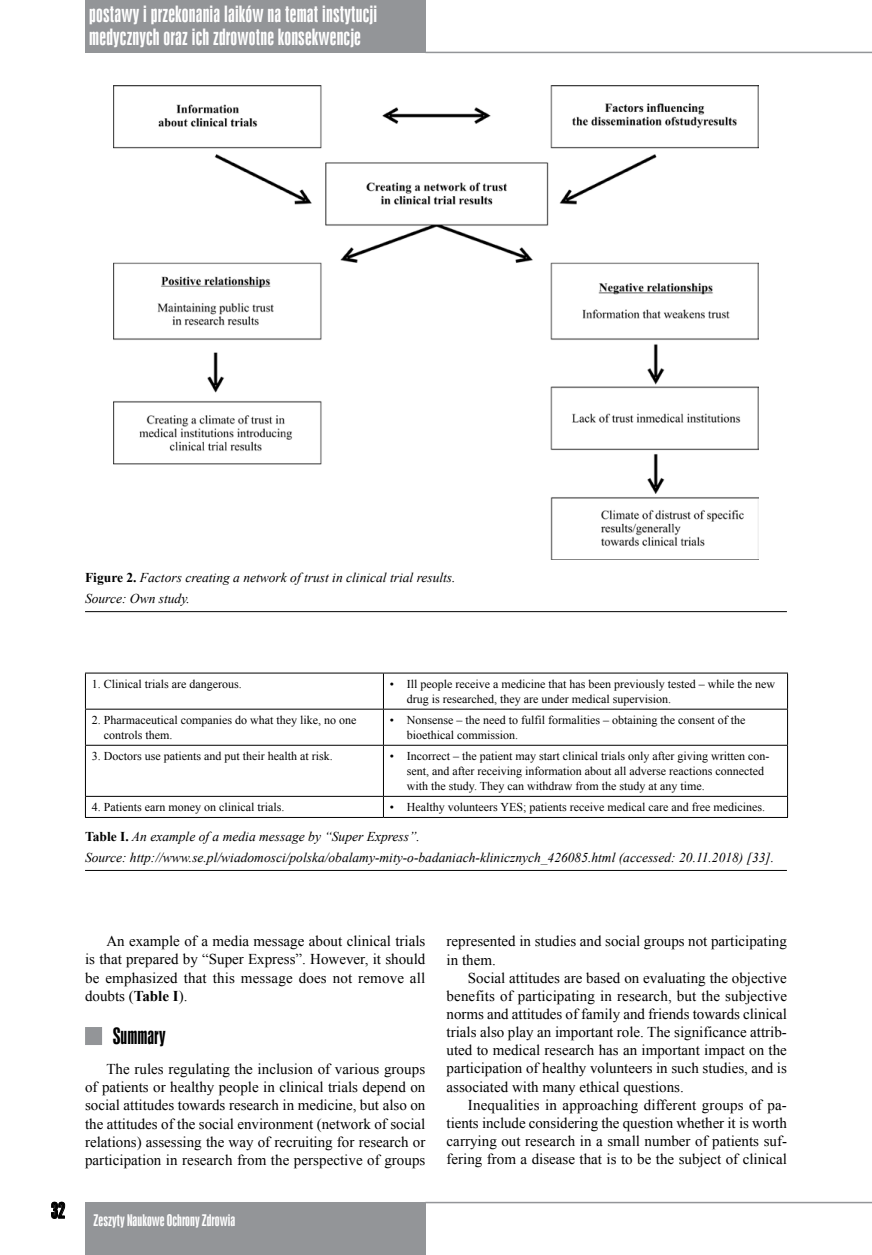
<style>
.page{position:relative;width:872px;height:1255px;background:#fff}
.page>*{position:absolute;margin:0;border:0;box-sizing:border-box;transform-origin:0 0}
.t1{font:21px/22.5px "Swis 924 EU Normal";letter-spacing:.01em;color:#fff}
.t2{font:21px "Swis 924 EU Normal";color:#000}
.t3{font:15px/18.1px "Times New Roman";color:#000;text-align:justify}
.t4{font:15px "Swis 924 EU Normal";letter-spacing:.005em;color:#fff}
.t5{font:italic 13.5px/20.7px "Times New Roman";color:#000}
.t6{font:12px/15px "Times New Roman";color:#000}
.s1{font-weight:700;font-style:normal}
.s2{font-weight:700}
</style>
<div class="page">
<hr style="left:425px;top:52px;width:447px;height:1px;background:#939598">
<hr style="left:425px;top:1201px;width:447px;height:2px;background:#939598">
<div style="left:85px;top:1201px;width:340px;height:53px;background:#939598"></div>
<svg style="left:51px;top:1201px;width:14px;height:17px"></svg>
<div style="left:85px;top:0;width:340px;height:53px;background:#939598"></div>
<img style="left:114px;top:85px;width:644px;height:475px">
<hr style="left:85px;top:611px;width:702px;height:1px;background:#000">
<hr style="left:85px;top:870px;width:702px;height:1px;background:#000">
<hr style="left:383px;top:673px;width:1px;height:35px;background:#000">
<hr style="left:85px;top:708px;width:298px;height:1px;background:#000">
<hr style="left:383px;top:708px;width:405px;height:1px;background:#000">
<hr style="left:383px;top:709px;width:1px;height:35px;background:#000">
<hr style="left:85px;top:744px;width:298px;height:1px;background:#000">
<hr style="left:383px;top:744px;width:405px;height:1px;background:#000">
<hr style="left:383px;top:745px;width:1px;height:51px;background:#000">
<hr style="left:85px;top:796px;width:298px;height:1px;background:#000">
<hr style="left:383px;top:796px;width:405px;height:1px;background:#000">
<svg style="left:383px;top:796px;width:1px;height:21px"></svg>
<hr style="left:85px;top:672px;width:298px;height:1px;background:#000">
<hr style="left:85px;top:673px;width:1px;height:35px;background:#000">
<hr style="left:383px;top:672px;width:405px;height:1px;background:#000">
<hr style="left:787px;top:673px;width:1px;height:35px;background:#000">
<hr style="left:85px;top:709px;width:1px;height:35px;background:#000">
<hr style="left:787px;top:709px;width:1px;height:35px;background:#000">
<hr style="left:85px;top:745px;width:1px;height:51px;background:#000">
<hr style="left:787px;top:745px;width:1px;height:51px;background:#000">
<svg style="left:85px;top:796px;width:1px;height:21px"></svg>
<svg style="left:787px;top:796px;width:1px;height:21px"></svg>
<hr style="left:85px;top:817px;width:298px;height:1px;background:#000">
<hr style="left:383px;top:817px;width:405px;height:1px;background:#000">
<div style="left:85px;top:1026px;width:17px;height:18px;background:#939598"></div>
<h1 class="t1" style="left:89px;top:3px;width:289px">postawy i przekonania laików na temat instytucji medycznych oraz ich zdrowotne konsekwencje</h1>
<p class="t5" style="left:85px;top:567px;width:372px"><span class="s1">Figure 2.</span> Factors creating a network of trust in clinical trial results.<br>Source: Own study.</p>
<p class="t6" style="left:92px;top:676px;width:151px">1. Clinical trials are dangerous.</p>
<p class="t6" style="left:407px;top:676px;width:370px;text-indent:-17px">• Ill people receive a medicine that has been previously tested – while the new drug is researched, they are under medical supervision.</p>
<p class="t6" style="left:104px;top:712px;width:254px;text-indent:-12px">2. Pharmaceutical companies do what they like, no one controls them.</p>
<p class="t6" style="left:407px;top:712px;width:340px;text-indent:-17px">• Nonsense – the need to fulfil formalities – obtaining the consent of the bioethical commission.</p>
<p class="t6" style="left:92px;top:748px;width:242px">3. Doctors use patients and put their health at risk.</p>
<p class="t6" style="left:407px;top:748px;width:364px;text-indent:-17px">• Incorrect – the patient may start clinical trials only after giving written con&shy;sent, and after receiving information about all adverse reactions connected with the study. They can withdraw from the study at any time.</p>
<p class="t6" style="left:92px;top:799px;width:194px">4. Patients earn money on clinical trials.</p>
<p class="t6" style="left:390px;top:799px;width:377px">• Healthy volunteers YES; patients receive medical care and free medicines.</p>
<p class="t5" style="left:85px;top:826px;width:690px"><span class="s1">Table I.</span> An example of a media message by “Super Express”.<br>Source: http://www.se.pl/wiadomosci/polska/obalamy-mity-o-badaniach-klinicznych_426085.html (accessed: 20.11.2018) [33].</p>
<h1 class="t2" style="left:51px;top:1197px;width:16px">32</h1>
<p class="t3" style="left:85px;top:932px;width:342px;text-indent:21px">An example of a media message about clinical trials is that prepared by “Super Express”. However, it should be emphasized that this message does not remove all doubts (<span class="s2">Table I</span>).</p>
<h1 class="t2" style="left:113px;top:1023px;width:54px">Summary</h1>
<p class="t3" style="left:85px;top:1059px;width:342px;text-indent:21px">The rules regulating the inclusion of various groups of patients or healthy people in clinical trials depend on social attitudes towards research in medicine, but also on the attitudes of the social environment (network of social relations) assessing the way of recruiting for research or participation in research from the perspective of groups</p>
<p class="t4" style="left:94px;top:1211px;width:143px">Zeszyty Naukowe Ochrony Zdrowia</p>
<p class="t3" style="left:446px;top:932px;width:342px">represented in studies and social groups not participating in them.</p>
<p class="t3" style="left:446px;top:968px;width:342px;text-indent:21px">Social attitudes are based on evaluating the objective benefits of participating in research, but the subjective norms and attitudes of family and friends towards clinical trials also play an important role. The significance attrib&shy;uted to medical research has an important impact on the participation of healthy volunteers in such studies, and is associated with many ethical questions.</p>
<p class="t3" style="left:446px;top:1095px;width:342px;text-indent:21px">Inequalities in approaching different groups of pa&shy;tients include considering the question whether it is worth carrying out research in a small number of patients suf&shy;fering from a disease that is to be the subject of clinical</p>
</div>
